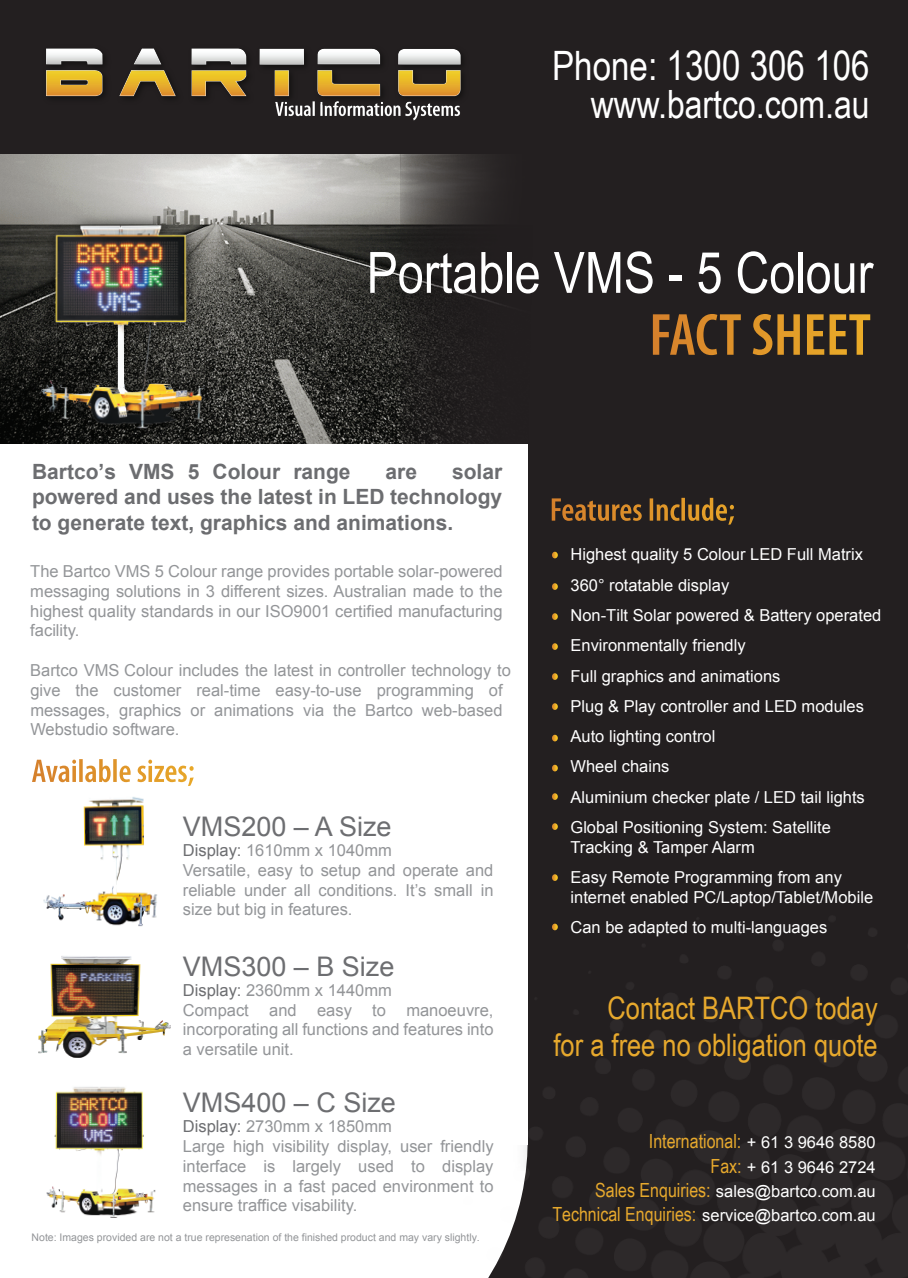
<style>
.page{position:relative;width:908px;height:1278px;background:#fff}
.page>*{position:absolute;margin:0;border:0;box-sizing:border-box;transform-origin:0 0}
.t1{font:57px "Arial Narrow";color:#fff}
.t2{font:40.5px "Arial Narrow";color:#fff}
.t3{font:39px "Arial Narrow";color:#fff}
.t4{font:31.05px/37.2px "Arial Narrow";color:#e7a92d;text-align:right}
.t5{font:27px "Arial";color:#6d6e71}
.t6{font:700 21px/25.2px "Arial";color:#6c6d70;text-align:justify}
.t7{font:19.5px "Arial Narrow";color:#e7a92d}
.t8{font:16.5px/19.8px "Arial";color:#939598}
.t9{font:16.5px/30.3px "Arial";color:#fff}
.t10{font:10.5px "Arial";color:#939598}
.s1{color:#6d6e71}
.s2{font-family:"Arial";font-size:16.5px;color:#fff}
.s3{font-family:"Arial Narrow";font-size:19.5px;color:#e7a92d}
</style>
<div class="page">
<img style="left:0;top:153px;width:401px;height:291px">
<div style="left:0;top:0;width:908px;height:153px;background:#231f20"></div>
<div style="left:401px;top:0;width:507px;height:1278px;background:#231f20"></div>
<svg style="left:401px;top:764px;width:155px;height:514px"></svg>
<svg style="left:653px;top:314px;width:217px;height:41px"></svg>
<img style="left:422px;top:910px;width:134px;height:368px">
<img style="left:502px;top:1145px;width:26px;height:25px">
<img style="left:46px;top:48px;width:416px;height:73px">
<div style="left:0;top:444px;width:528px;height:701px;background:#fff"></div>
<svg style="left:552px;top:498px;width:175px;height:23px"></svg>
<svg style="left:552px;top:552px;width:6px;height:6px"></svg>
<svg style="left:552px;top:583px;width:6px;height:7px"></svg>
<svg style="left:552px;top:613px;width:6px;height:7px"></svg>
<svg style="left:552px;top:643px;width:6px;height:7px"></svg>
<svg style="left:552px;top:673px;width:6px;height:7px"></svg>
<svg style="left:552px;top:703px;width:6px;height:7px"></svg>
<svg style="left:552px;top:735px;width:6px;height:6px"></svg>
<svg style="left:552px;top:765px;width:6px;height:6px"></svg>
<svg style="left:552px;top:793px;width:6px;height:7px"></svg>
<svg style="left:552px;top:823px;width:6px;height:7px"></svg>
<svg style="left:552px;top:874px;width:6px;height:7px"></svg>
<svg style="left:32px;top:759px;width:155px;height:23px"></svg>
<svg style="left:552px;top:924px;width:6px;height:6px"></svg>
<img style="left:43px;top:797px;width:114px;height:130px">
<img style="left:38px;top:956px;width:133px;height:102px">
<img style="left:46px;top:1087px;width:110px;height:131px">
<img style="left:35px;top:211px;width:176px;height:233px">
<h2 class="t2" style="left:552px;top:36px;width:319px">Phone: 1300 306 106</h2>
<h3 class="t3" style="left:591px;top:75px;width:281px">www.bartco.com.au</h3>
<h1 class="t1" style="left:367px;top:231px;width:508px">Portable VMS - 5 Colour</h1>
<p class="t6" style="left:32px;top:460px;width:320px">Bartco’s VMS 5 Colour range</p>
<p class="t6" style="left:386px;top:460px;width:33px">are</p>
<p class="t6" style="left:32px;top:460px;width:472px;text-indent:420px">solar powered and uses the latest in LED technology to generate text, graphics and animations.</p>
<p class="t8" style="left:30px;top:561px;width:474px;text-align:justify">The Bartco VMS 5 Colour range provides portable solar-powered messaging solutions in 3 different sizes. Australian made to the highest quality standards in our ISO9001 certified manufacturing facility.</p>
<p class="t8" style="left:30px;top:660px;width:482px">Bartco VMS Colour includes the latest in controller technology to give the customer real-time easy-to-use programming of messages, graphics or animations via the Bartco web-based Webstudio software.</p>
<h3 class="t5" style="left:183px;top:809px;width:210px">VMS200 – A Size</h3>
<p class="t8" style="left:183px;top:840px;width:312px"><span class="s1">Display:</span> 1610mm x 1040mm<br>Versatile, easy to setup and operate and reliable under all conditions. It’s small in size but big in features.</p>
<h3 class="t5" style="left:183px;top:949px;width:213px">VMS300 – B Size</h3>
<p class="t8" style="left:183px;top:980px;width:312px"><span class="s1">Display:</span> 2360mm x 1440mm<br>Compact and easy to manoeuvre, incorporating all functions and features into a versatile unit.</p>
<h3 class="t5" style="left:183px;top:1085px;width:215px">VMS400 – C Size</h3>
<p class="t8" style="left:183px;top:1116px;width:312px"><span class="s1">Display:</span> 2730mm x 1850mm<br>Large high visibility display, user friendly interface is largely used to display messages in a fast paced environment to ensure traffice visability.</p>
<p class="t10" style="left:32px;top:1230px;width:450px">Note: Images provided are not a true represenation of the finished product and may vary slightly.</p>
<p class="t9" style="left:570px;top:539px;width:312px">Highest quality 5 Colour LED Full Matrix<br>360° rotatable display<br>Non-Tilt Solar powered &amp; Battery operated<br>Environmentally friendly<br>Full graphics and animations<br>Plug &amp; Play controller and LED modules<br>Auto lighting control<br>Wheel chains<br>Aluminium checker plate / LED tail lights<br>Global Positioning System: Satellite</p>
<p class="t9" style="left:570px;top:832px;width:273px">Tracking &amp; Tamper Alarm<br>Easy Remote Programming from any</p>
<p class="t9" style="left:570px;top:882px;width:304px">internet enabled PC/Laptop/Tablet/Mobile<br>Can be adapted to multi-languages</p>
<h3 class="t4" style="left:554px;top:988px;width:326px">Contact BARTCO today<br>for a free no obligation quote</h3>
<p class="t7" style="left:649px;top:1127px;width:228px">International: <span class="s2">+ 61 3 9646 8580</span></p>
<p class="t9" style="left:552px;top:1155px;width:325px;line-height:24.3px;text-align:right"><span class="s3">Fax:</span> + 61 3 9646 2724<br><span class="s3">Sales Enquiries:</span> sales@bartco.com.au<br><span class="s3">Technical Enquiries:</span> service@bartco.com.au</p>
</div>
